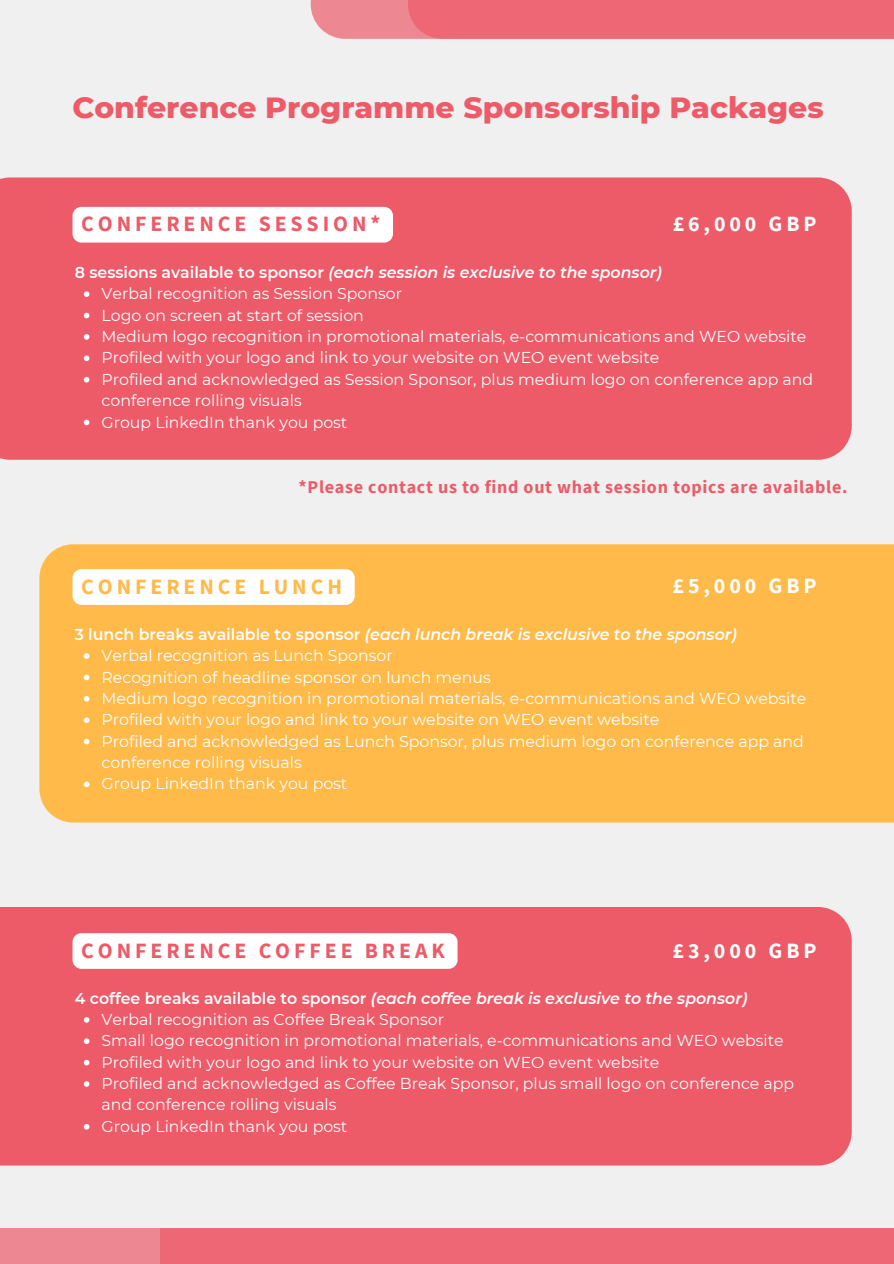
<style>
.page{position:relative;width:894px;height:1264px;background:#fff}
.page>*{position:absolute;margin:0;border:0;box-sizing:border-box;transform-origin:0 0}
.t1{font:800 29.85px "Montserrat";color:#ed5a68}
.t2{font:700 21.75px "Source Sans Pro";letter-spacing:.18em;color:#ed5a68}
.t3{font:700 21.75px "Source Sans Pro";letter-spacing:.18em;color:#fff}
.t4{font:700 21.75px "Source Sans Pro";letter-spacing:.18em;color:#ffba49}
.t5{font:700 18px "Source Sans Pro";letter-spacing:.04em;color:#ed5a68}
.t6{font:15.75px/21.3px "Montserrat";color:#fff}
.t7{font:italic 600 15.75px "Montserrat";color:#fff}
.s1{font-style:normal}
</style>
<div class="page">
<div style="left:0;top:0;width:893px;height:1263px;background:#f0f0f0"></div>
<div style="left:0;top:177px;width:851px;height:283px;background:#ed5a68"></div>
<div style="left:72px;top:207px;width:321px;height:35px;background:#fff"></div>
<svg style="left:84px;top:291px;width:5px;height:6px"></svg>
<svg style="left:84px;top:313px;width:5px;height:5px"></svg>
<svg style="left:84px;top:334px;width:5px;height:6px"></svg>
<svg style="left:84px;top:355px;width:5px;height:6px"></svg>
<svg style="left:84px;top:377px;width:5px;height:5px"></svg>
<svg style="left:84px;top:419px;width:5px;height:6px"></svg>
<div style="left:39px;top:544px;width:854px;height:278px;background:#ffba49"></div>
<div style="left:72px;top:569px;width:282px;height:36px;background:#fff;border-radius:9px"></div>
<div style="left:0;top:907px;width:851px;height:258px;background:#ed5a68"></div>
<div style="left:72px;top:933px;width:385px;height:35px;background:#fff;border-radius:9px"></div>
<div style="left:0;top:1228px;width:893px;height:35px;background:#ed8791"></div>
<div style="left:160px;top:1228px;width:733px;height:35px;background:#ed6774"></div>
<svg style="left:84px;top:653px;width:5px;height:6px"></svg>
<svg style="left:84px;top:674px;width:5px;height:6px"></svg>
<svg style="left:84px;top:696px;width:5px;height:5px"></svg>
<svg style="left:84px;top:717px;width:5px;height:6px"></svg>
<svg style="left:84px;top:738px;width:5px;height:6px"></svg>
<svg style="left:84px;top:781px;width:5px;height:6px"></svg>
<svg style="left:84px;top:1017px;width:5px;height:5px"></svg>
<svg style="left:84px;top:1038px;width:5px;height:6px"></svg>
<svg style="left:84px;top:1059px;width:5px;height:6px"></svg>
<svg style="left:84px;top:1081px;width:5px;height:5px"></svg>
<svg style="left:84px;top:1123px;width:5px;height:6px"></svg>
<svg style="left:310px;top:0;width:98px;height:39px;fill:#ed8791"></svg>
<div style="left:408px;top:0;width:485px;height:39px;background:#ed6774"></div>
<p class="t1" style="left:72px;top:89px;width:752px">Conference Programme Sponsorship Packages</p>
<h1 class="t2" style="left:81px;top:210px;width:300px">CONFERENCE SESSION*</h1>
<h2 class="t7" style="left:75px;top:262px;width:588px"><span class="s1">8 sessions available to sponsor</span> (each session is exclusive to the sponsor)</h2>
<h2 class="t6" style="left:102px;top:283px;width:302px">Verbal recognition as Session Sponsor</h2>
<h4 class="t6" style="left:102px;top:304px;width:264px">Logo on screen at start of session</h4>
<p class="t6" style="left:102px;top:326px;width:706px">Medium logo recognition in promotional materials, e-communications and WEO website</p>
<p class="t6" style="left:102px;top:347px;width:559px">Profiled with your logo and link to your website on WEO event website</p>
<p class="t6" style="left:102px;top:368px;width:712px">Profiled and acknowledged as Session Sponsor, plus medium logo on conference app and conference rolling visuals</p>
<p class="t6" style="left:102px;top:411px;width:247px">Group LinkedIn thank you post</p>
<h3 class="t3" style="left:672px;top:209px;width:145px">£6,000 GBP</h3>
<p class="t5" style="left:298px;top:475px;width:550px">*Please contact us to find out what session topics are available.</p>
<h2 class="t3" style="left:672px;top:572px;width:145px">£5,000 GBP</h2>
<h2 class="t7" style="left:75px;top:624px;width:663px"><span class="s1">3 lunch breaks available to sponsor</span> (each lunch break is exclusive to the sponsor)</h2>
<h4 class="t6" style="left:102px;top:645px;width:292px">Verbal recognition as Lunch Sponsor</h4>
<p class="t6" style="left:102px;top:666px;width:390px">Recognition of headline sponsor on lunch menus</p>
<p class="t6" style="left:102px;top:687px;width:706px">Medium logo recognition in promotional materials, e-communications and WEO website</p>
<p class="t6" style="left:102px;top:709px;width:559px">Profiled with your logo and link to your website on WEO event website</p>
<p class="t6" style="left:102px;top:730px;width:703px">Profiled and acknowledged as Lunch Sponsor, plus medium logo on conference app and conference rolling visuals</p>
<p class="t6" style="left:102px;top:773px;width:247px">Group LinkedIn thank you post</p>
<p class="t4" style="left:81px;top:572px;width:262px">CONFERENCE LUNCH</p>
<p class="t3" style="left:672px;top:936px;width:145px">£3,000 GBP</p>
<h2 class="t7" style="left:75px;top:988px;width:674px"><span class="s1">4 coffee breaks available to sponsor</span> (each coffee break is exclusive to the sponsor)</h2>
<h2 class="t6" style="left:102px;top:1008px;width:344px">Verbal recognition as Coffee Break Sponsor</h2>
<h4 class="t6" style="left:102px;top:1030px;width:683px">Small logo recognition in promotional materials, e-communications and WEO website</h4>
<p class="t6" style="left:102px;top:1051px;width:559px">Profiled with your logo and link to your website on WEO event website</p>
<p class="t6" style="left:102px;top:1072px;width:694px">Profiled and acknowledged as Coffee Break Sponsor, plus small logo on conference app and conference rolling visuals</p>
<p class="t6" style="left:102px;top:1115px;width:247px">Group LinkedIn thank you post</p>
<p class="t2" style="left:81px;top:936px;width:365px">CONFERENCE COFFEE BREAK</p>
</div>
